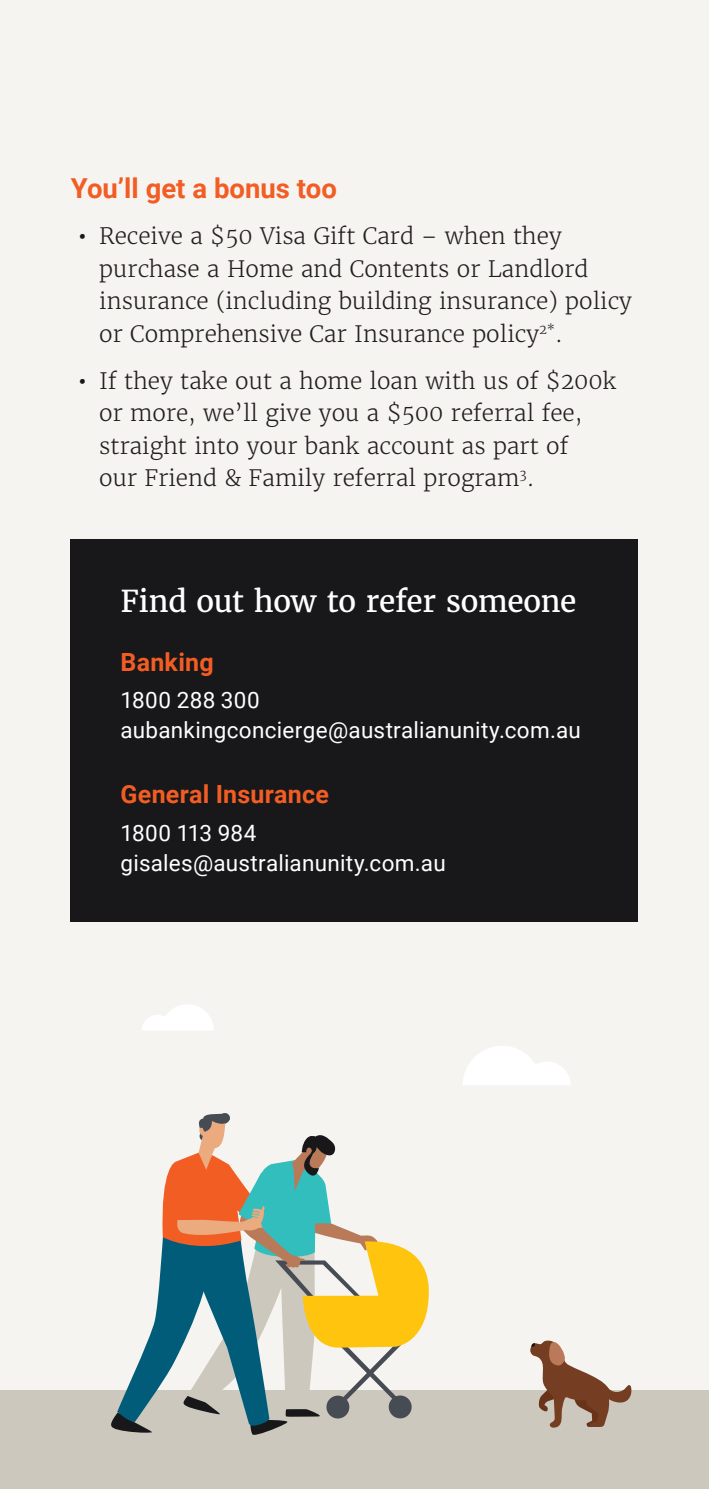
<style>
.page{position:relative;width:709px;height:1489px;background:#fff}
.page>*{position:absolute;margin:0;border:0;box-sizing:border-box;transform-origin:0 0}
.Body_Copy_MW_Light_8pt{font:30px "Merriweather";letter-spacing:-.015em;color:#fff}
.Sub_heading_-_level_1{font:700 27.5px "Roboto";color:#f25d24}
.Body_Copy_MW_Light_8pt-2{font:700 25px "Roboto";letter-spacing:.01em;color:#f25d24}
.t1{font:300 22.5px/32.5px "Merriweather";color:#231f20}
.Body_Copy_MW_Light_8pt-3{font:22.5px "Roboto";letter-spacing:.01em;color:#fff}
.s1{font-weight:700;color:#181719}
</style>
<div class="page">
<div style="left:0;top:0;width:709px;height:1488px;background:#f6f4f1"></div>
<div style="left:71px;top:539px;width:567px;height:382px;background:#181719"></div>
<div style="left:0;top:1390px;width:709px;height:98px;background:#ccc8bd"></div>
<svg style="left:530px;top:1340px;width:102px;height:87px"></svg>
<svg style="left:111px;top:1113px;width:318px;height:322px"></svg>
<svg style="left:142px;top:1005px;width:72px;height:25px"></svg>
<svg style="left:463px;top:1046px;width:107px;height:39px"></svg>
<p class="Sub_heading_-_level_1" style="left:71px;top:168px;width:267px">You’ll get a bonus too</p>
<p class="t1" style="left:99px;top:220px;width:534px;text-indent:-21px"><span class="s1">•</span> Receive a $50 Visa Gift Card – when they purchase a Home and Contents or Landlord insurance (including building insurance) policy or Comprehensive Car Insurance policy<sup>2*</sup>.</p>
<p class="t1" style="left:99px;top:364px;width:519px;text-indent:-21px"><span class="s1">•</span> If they take out a home loan with us of $200k or more, we’ll give you a $500 referral fee, straight into your bank account as part of<br>our Friend &amp; Family referral program<sup>3</sup>.</p>
<p class="Body_Copy_MW_Light_8pt" style="left:120px;top:583px;width:457px">Find out how to refer someone</p>
<p class="Body_Copy_MW_Light_8pt-2" style="left:120px;top:644px;width:95px">Banking</p>
<p class="Body_Copy_MW_Light_8pt-3" style="left:120px;top:684px;width:141px">1800 288 300</p>
<p class="Body_Copy_MW_Light_8pt-3" style="left:120px;top:714px;width:462px">aubankingconcierge@australianunity.com.au</p>
<p class="Body_Copy_MW_Light_8pt-2" style="left:120px;top:777px;width:210px">General Insurance</p>
<p class="Body_Copy_MW_Light_8pt-3" style="left:120px;top:816px;width:137px">1800 113 984</p>
<p class="Body_Copy_MW_Light_8pt-3" style="left:120px;top:846px;width:327px">gisales@australianunity.com.au</p>
</div>
